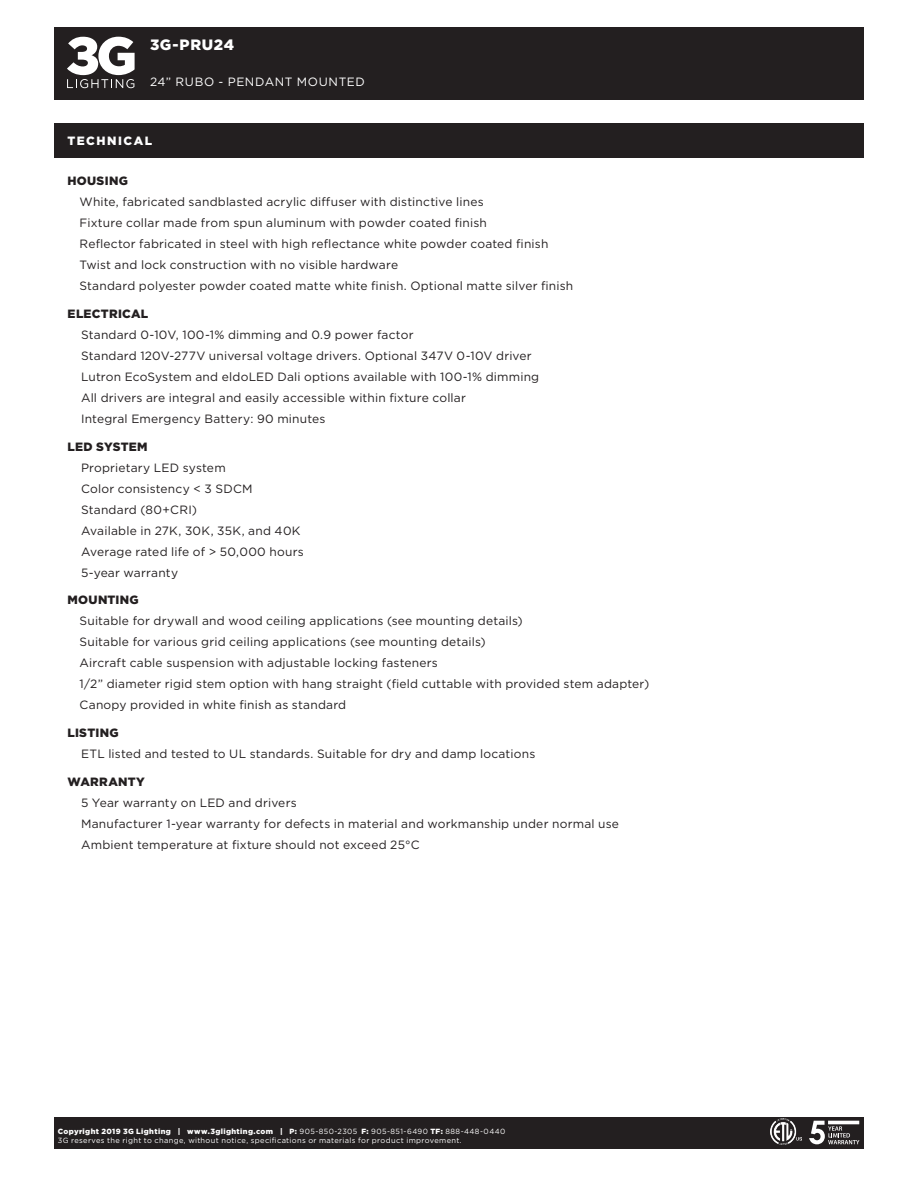
<style>
.page{position:relative;width:918px;height:1188px;background:#fff}
.page>*{position:absolute;margin:0;border:0;box-sizing:border-box;transform-origin:0 0}
.Top_Left{font:900 15px "Gotham";letter-spacing:.04em;color:#fff}
.Points_Bullets{font:12px "Gotham";letter-spacing:.015em;color:#231f20}
.Points_Title{font:900 12px "Gotham";letter-spacing:.025em;color:#231f20}
.Top_Left-2{font:12px "Gotham";letter-spacing:.05em;color:#fff}
.Order_Title{font:900 12px "Gotham";letter-spacing:.12em;color:#fff}
.t1{font:7.5px/9.3px "Gotham";letter-spacing:.045em;color:#fff}
.s1{font-weight:900}
</style>
<div class="page">
<div style="left:54px;top:1117px;width:810px;height:32px;background:#231f20"></div>
<svg style="left:809px;top:1121px;width:50px;height:23px"></svg>
<img style="left:771px;top:1119px;width:31px;height:25px">
<div style="left:54px;top:27px;width:810px;height:72px;background:#231f20"></div>
<div style="left:54px;top:123px;width:810px;height:35px;background:#231f20"></div>
<svg style="left:67px;top:37px;width:68px;height:51px"></svg>
<p class="Top_Left" style="left:150px;top:34px;width:86px">3G-PRU24</p>
<p class="Top_Left-2" style="left:150px;top:74px;width:216px">24” RUBO - PENDANT MOUNTED</p>
<p class="Order_Title" style="left:68px;top:133px;width:86px">TECHNICAL</p>
<p class="Points_Title" style="left:68px;top:173px;width:62px">HOUSING</p>
<p class="Points_Bullets" style="left:80px;top:194px;width:406px">White, fabricated sandblasted acrylic diffuser with distinctive lines</p>
<p class="Points_Bullets" style="left:80px;top:215px;width:409px">Fixture collar made from spun aluminum with powder coated finish</p>
<p class="Points_Bullets" style="left:80px;top:236px;width:470px">Reflector fabricated in steel with high reflectance white powder coated finish</p>
<p class="Points_Bullets" style="left:80px;top:257px;width:320px">Twist and lock construction with no visible hardware</p>
<p class="Points_Bullets" style="left:80px;top:278px;width:495px">Standard polyester powder coated matte white finish. Optional matte silver finish</p>
<p class="Points_Title" style="left:68px;top:305px;width:82px">ELECTRICAL</p>
<p class="Points_Bullets" style="left:81px;top:327px;width:334px">Standard 0-10V, 100-1% dimming and 0.9 power factor</p>
<p class="Points_Bullets" style="left:81px;top:348px;width:452px">Standard 120V-277V universal voltage drivers. Optional 347V 0-10V driver</p>
<p class="Points_Bullets" style="left:81px;top:369px;width:460px">Lutron EcoSystem and eldoLED Dali options available with 100-1% dimming</p>
<p class="Points_Bullets" style="left:81px;top:390px;width:386px">All drivers are integral and easily accessible within fixture collar</p>
<p class="Points_Bullets" style="left:81px;top:411px;width:246px">Integral Emergency Battery: 90 minutes</p>
<p class="Points_Title" style="left:68px;top:438px;width:82px">LED SYSTEM</p>
<p class="Points_Bullets" style="left:81px;top:460px;width:146px">Proprietary LED system</p>
<p class="Points_Bullets" style="left:81px;top:481px;width:173px">Color consistency &lt; 3 SDCM</p>
<p class="Points_Bullets" style="left:81px;top:502px;width:118px">Standard (80+CRI)</p>
<p class="Points_Bullets" style="left:81px;top:523px;width:221px">Available in 27K, 30K, 35K, and 40K</p>
<p class="Points_Bullets" style="left:81px;top:544px;width:224px">Average rated life of &gt; 50,000 hours</p>
<p class="Points_Bullets" style="left:81px;top:565px;width:99px">5-year warranty</p>
<p class="Points_Title" style="left:68px;top:592px;width:73px">MOUNTING</p>
<p class="Points_Bullets" style="left:80px;top:613px;width:445px">Suitable for drywall and wood ceiling applications (see mounting details)</p>
<p class="Points_Bullets" style="left:80px;top:634px;width:408px">Suitable for various grid ceiling applications (see mounting details)</p>
<p class="Points_Bullets" style="left:80px;top:655px;width:360px">Aircraft cable suspension with adjustable locking fasteners</p>
<p class="Points_Bullets" style="left:80px;top:676px;width:571px">1/2” diameter rigid stem option with hang straight (field cuttable with provided stem adapter)</p>
<p class="Points_Bullets" style="left:80px;top:697px;width:268px">Canopy provided in white finish as standard</p>
<p class="Points_Title" style="left:68px;top:725px;width:53px">LISTING</p>
<p class="Points_Bullets" style="left:81px;top:746px;width:456px">ETL listed and tested to UL standards. Suitable for dry and damp locations</p>
<p class="Points_Title" style="left:68px;top:773px;width:79px">WARRANTY</p>
<p class="Points_Bullets" style="left:81px;top:795px;width:217px">5 Year warranty on LED and drivers</p>
<p class="Points_Bullets" style="left:81px;top:816px;width:540px">Manufacturer 1-year warranty for defects in material and workmanship under normal use</p>
<p class="Points_Bullets" style="left:81px;top:837px;width:340px">Ambient temperature at fixture should not exceed 25°C</p>
<p class="t1" style="left:58px;top:1127px;width:449px"><span class="s1">Copyright 2019 3G Lighting | www.3glighting.com | P:</span> 905-850-2305 <span class="s1">F:</span> 905-851-6490 <span class="s1">TF:</span> 888-448-0440<br>3G reserves the right to change, without notice, specifications or materials for product improvement.</p>
</div>
